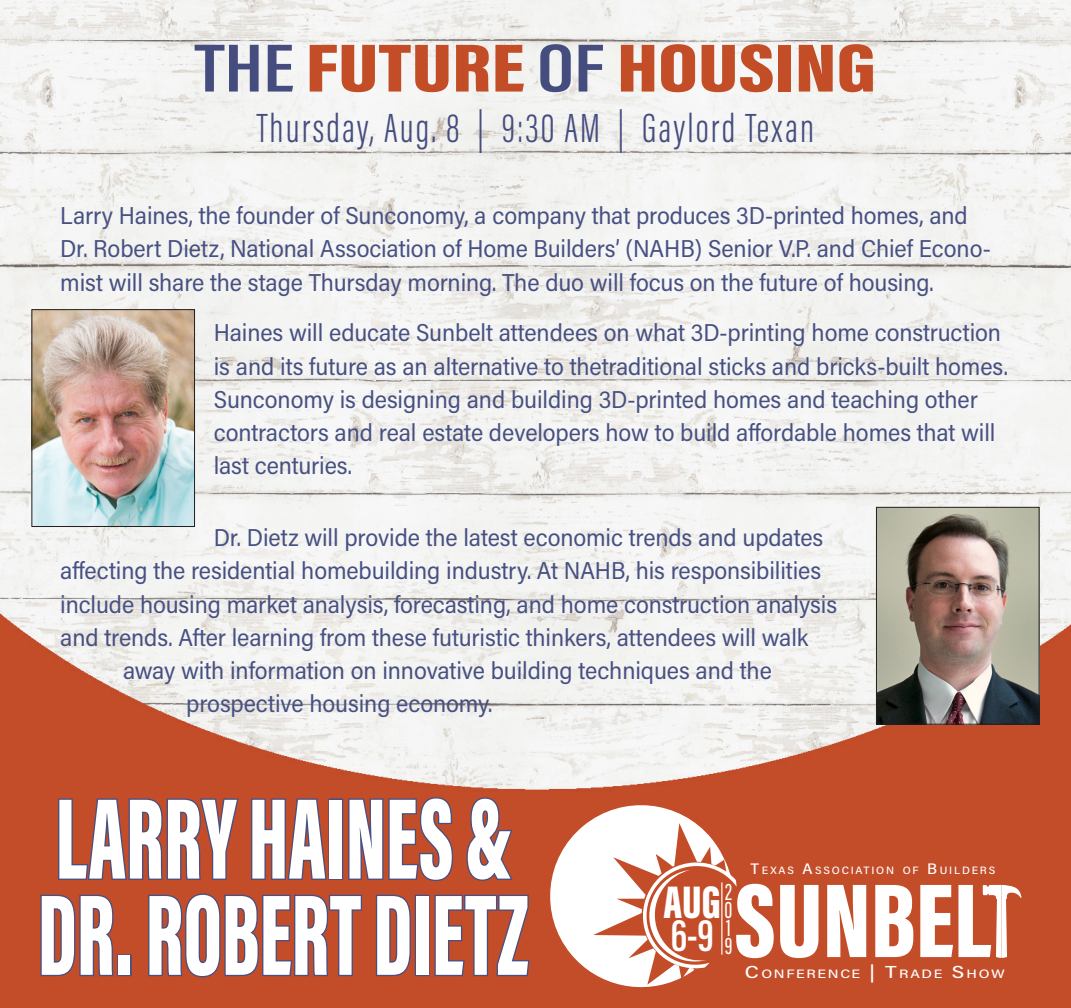
<style>
.page{position:relative;width:1071px;height:1008px;background:#fff}
.page>*{position:absolute;margin:0;border:0;box-sizing:border-box;transform-origin:0 0}
.t1{font:900 118.12px/96.2px "Acumin Pro Extra Cond";color:#fff;scale:.8 1}
.t2{font:900 108.15px "Acumin Pro Extra Cond";color:#fff;scale:1.04 1}
.t3{font:900 70px "Acumin Pro Extra Cond";color:#c24d27;scale:1.4 1}
.t4{font:900 47.07px "Acumin Pro Extra Cond";color:#fff}
.t5{font:600 47.07px "Acumin Pro Extra Cond";color:#fff}
.t6{font:300 42px "Acumin Pro Extra Cond";letter-spacing:.05em;color:#454d7f}
.t7{font:500 24.68px/18px "Acumin Pro Extra Cond";color:#fff;text-align:justify;scale:.93 1}
.t8{font:24.5px/33.2px "Acumin Pro Semi Cond";letter-spacing:-.005em;color:#475082}
.t9{font:500 12.25px "Acumin Pro Semi Cond";letter-spacing:.105em;color:#fff;scale:1.29 1}
.t10{font:500 10.67px "Acumin Pro Semi Cond";letter-spacing:.155em;color:#fff;scale:1.1 1}
.s1{font-weight:600;color:#454d7f}
.s2{font-size:15.4px}
.s3{font-size:17.5px}
</style>
<div class="page">
<img style="left:0;top:0;width:1071px;height:1008px">
<svg style="left:550px;top:804px;width:187px;height:185px"></svg>
<svg style="left:983px;top:885px;width:39px;height:73px"></svg>
<svg style="left:57px;top:797px;width:183px;height:84px;background:#a34c3f"></svg>
<svg style="left:250px;top:797px;width:78px;height:84px;background:#a14c40"></svg>
<div style="left:328px;top:798px;width:15px;height:82px;border:3px solid #475082"></div>
<svg style="left:347px;top:796px;width:107px;height:86px;background:#a14c40"></svg>
<svg style="left:465px;top:796px;width:50px;height:86px;background:#a74c3c"></svg>
<svg style="left:39px;top:893px;width:76px;height:84px;background:#a14c41"></svg>
<div style="left:117px;top:954px;width:15px;height:22px;border:3px solid #475082"></div>
<svg style="left:147px;top:892px;width:216px;height:87px;background:#a34c3f"></svg>
<svg style="left:375px;top:893px;width:37px;height:84px;background:#a04d41"></svg>
<div style="left:415px;top:895px;width:15px;height:81px;border:3px solid #475082"></div>
<svg style="left:433px;top:893px;width:98px;height:84px;background:#a54c3d"></svg>
<img style="left:34px;top:311px;width:159px;height:214px">
<div style="left:32px;top:309px;width:163px;height:218px;border:1px solid #231f20"></div>
<img style="left:878px;top:509px;width:159px;height:214px">
<div style="left:876px;top:507px;width:163px;height:218px;border:1px solid #231f20"></div>
<p class="t3" style="left:195px;top:25px;width:488px"><span class="s1">THE</span>FUTURE <span class="s1">OF</span> HOUSING</p>
<p class="t6" style="left:257px;top:102px;width:559px">Thursday, Aug. 8 | 9:30 AM | Gaylord Texan</p>
<p class="t8" style="left:60px;top:198px;width:909px">Larry Haines, the founder of Sunconomy, a company that produces 3D-printed homes, and</p>
<p class="t8" style="left:60px;top:231px;width:932px">Dr. Robert Dietz, National Association of Home Builders’ (NAHB) Senior V.P. and Chief Econo&shy;mist will share the stage Thursday morning. The duo will focus on the future of housing.</p>
<p class="t8" style="left:214px;top:315px;width:796px">Haines will educate Sunbelt attendees on what 3D-printing home construction is and its future as an alternative to thetraditional sticks and bricks-built homes.<br>Sunconomy is designing and building 3D-printed homes and teaching other contractors and real estate developers how to build affordable homes that will last centuries.</p>
<p class="t8" style="left:60px;top:520px;width:765px;text-align:right">Dr. Dietz will provide the latest economic trends and updates<br>affecting the residential homebuilding industry. At NAHB, his responsibilities</p>
<p class="t8" style="left:60px;top:586px;width:778px">include housing market analysis, forecasting, and home construction analysis and trends. After learning from these futuristic thinkers, attendees will walk</p>
<p class="t8" style="left:123px;top:653px;width:650px">away with information on innovative building techniques and the</p>
<p class="t8" style="left:186px;top:686px;width:307px">prospective housing economy.</p>
<h1 class="t1" style="left:38px;top:790px;width:615px">LARRY HAINES &amp;<br>DR. ROBERT DIETZ</h1>
<p class="t10" style="left:751px;top:863px;width:224px"><span class="s2">T</span>EXAS <span class="s2">A</span>SSOCIATION OF <span class="s2">B</span>UILDERS</p>
<p class="t7" style="left:725px;top:882px;width:10px">2<br>0<br>1<br>9</p>
<h2 class="t2" style="left:734px;top:854px;width:249px">SUNBEL</h2>
<h3 class="t4" style="left:664px;top:873px;width:59px">AUG</h3>
<h3 class="t5" style="left:671px;top:906px;width:45px">6-9</h3>
<p class="t9" style="left:745px;top:965px;width:203px"><span class="s3">C</span>ONFERENCE <span class="s3">| T</span>RADE <span class="s3">S</span>HOW</p>
</div>
